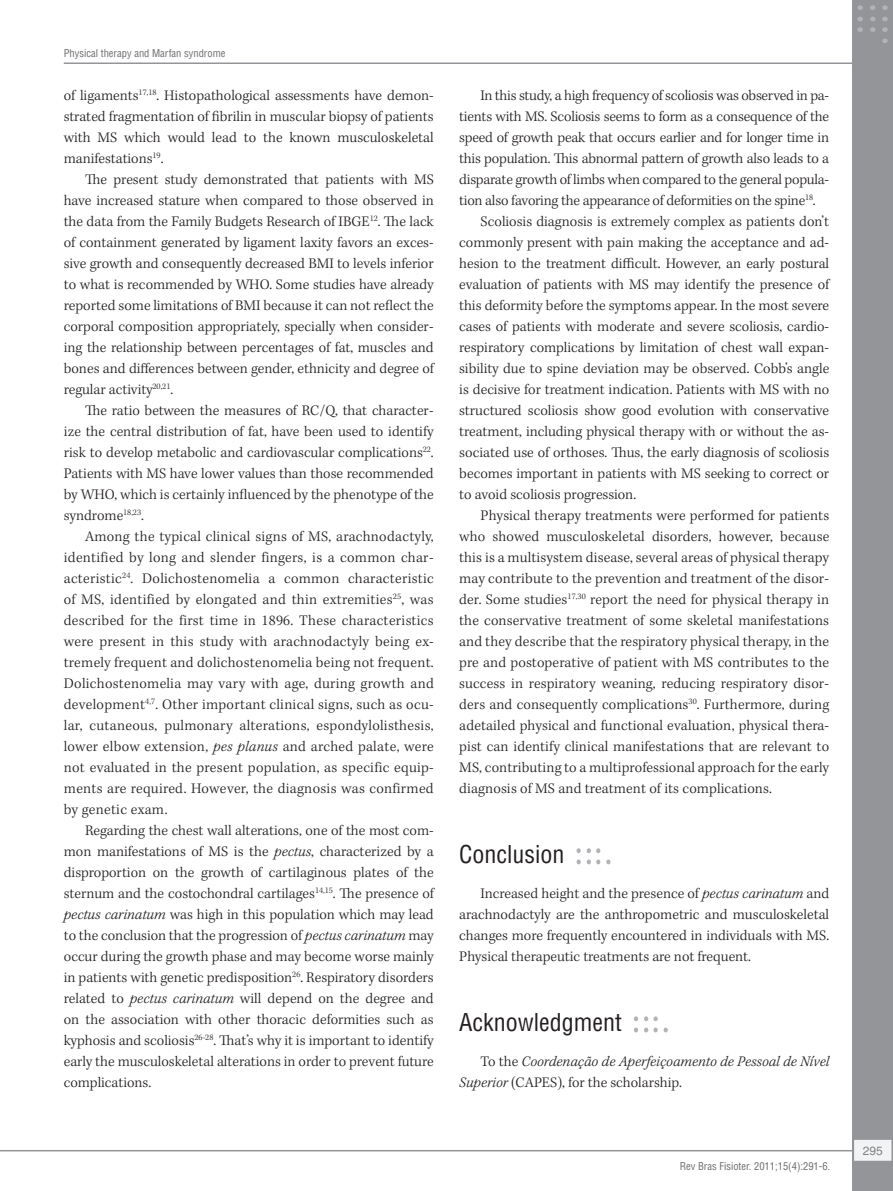
<style>
.page{position:relative;width:893px;height:1191px;background:#fff}
.page>*{position:absolute;margin:0;border:0;box-sizing:border-box;transform-origin:0 0}
.z04_0_Sub1{font:condensed 24px "Helvetica LT Std";color:#231f20}
.z05_0_texto_txt{font:300 15px/21px "Kepler Std";color:#231f20;text-align:justify}
.z05_0_texto_txt-2{font:italic 300 15px/21px "Kepler Std";letter-spacing:.005em;color:#231f20}
.t1{font:12px "Helvetica LT Std";color:#808285}
.t2{font:condensed 10.5px "Helvetica LT Std";color:#6c6d70}
.s1{font-style:italic}
.s2{font-style:normal}
</style>
<div class="page">
<svg style="left:606px;top:859px;width:4px;height:5px"></svg>
<svg style="left:587px;top:859px;width:13px;height:5px"></svg>
<svg style="left:577px;top:859px;width:4px;height:5px"></svg>
<svg style="left:587px;top:848px;width:13px;height:5px"></svg>
<svg style="left:577px;top:848px;width:4px;height:5px"></svg>
<svg style="left:664px;top:1027px;width:4px;height:5px"></svg>
<svg style="left:644px;top:1027px;width:14px;height:5px"></svg>
<svg style="left:634px;top:1027px;width:4px;height:5px"></svg>
<svg style="left:644px;top:1016px;width:14px;height:5px"></svg>
<svg style="left:634px;top:1016px;width:4px;height:5px"></svg>
<hr style="left:0;top:1150px;width:879px;height:1px;background:#939598">
<hr style="left:64px;top:62px;width:810px;height:2px;background:#939598">
<div style="left:853px;top:0;width:40px;height:1191px;background:#939598"></div>
<div style="left:853px;top:1139px;width:39px;height:22px;background:#f2f3f4"></div>
<div style="left:853px;top:1138px;width:40px;height:24px;border:2px solid #939598"></div>
<svg style="left:857px;top:27px;width:6px;height:5px"></svg>
<svg style="left:857px;top:17px;width:6px;height:4px"></svg>
<svg style="left:857px;top:5px;width:6px;height:5px"></svg>
<svg style="left:870px;top:27px;width:5px;height:5px"></svg>
<svg style="left:870px;top:17px;width:5px;height:4px"></svg>
<svg style="left:870px;top:5px;width:5px;height:5px"></svg>
<svg style="left:882px;top:27px;width:6px;height:5px"></svg>
<svg style="left:882px;top:38px;width:6px;height:5px"></svg>
<svg style="left:882px;top:17px;width:6px;height:4px"></svg>
<svg style="left:882px;top:5px;width:6px;height:5px"></svg>
<p class="t2" style="left:64px;top:46px;width:163px">Physical therapy and Marfan syndrome</p>
<p class="z05_0_texto_txt" style="left:64px;top:85px;width:371px">of ligaments<sup>17,18</sup>. Histopathological assessments have demon&shy;strated fragmentation of fibrilin in muscular biopsy of patients with MS which would lead to the known musculoskeletal manifestations<sup>19</sup>.</p>
<p class="z05_0_texto_txt" style="left:64px;top:169px;width:371px;text-indent:21px">The present study demonstrated that patients with MS have increased stature when compared to those observed in the data from the Family Budgets Research of IBGE<sup>12</sup>. The lack of containment generated by ligament laxity favors an exces&shy;sive growth and consequently decreased BMI to levels inferior to what is recommended by WHO. Some studies have already reported some limitations of BMI because it can not reflect the corporal composition appropriately, specially when consider&shy;ing the relationship between percentages of fat, muscles and bones and differences between gender, ethnicity and degree of regular activity<sup>20,21</sup>.</p>
<p class="z05_0_texto_txt" style="left:64px;top:400px;width:371px;text-indent:21px">The ratio between the measures of RC/Q, that character&shy;ize the central distribution of fat, have been used to identify risk to develop metabolic and cardiovascular complications<sup>22</sup>.<br>Patients with MS have lower values than those recommended by WHO, which is certainly influenced by the phenotype of the syndrome<sup>18,23</sup>.</p>
<p class="z05_0_texto_txt" style="left:64px;top:526px;width:371px;text-indent:21px">Among the typical clinical signs of MS, arachnodactyly, identified by long and slender fingers, is a common char&shy;acteristic<sup>24</sup>. Dolichostenomelia a common characteristic of MS, identified by elongated and thin extremities<sup>25</sup>, was described for the first time in 1896. These characteristics were present in this study with arachnodactyly being ex&shy;tremely frequent and dolichostenomelia being not frequent.<br>Dolichostenomelia may vary with age, during growth and development<sup>4,7</sup>. Other important clinical signs, such as ocu&shy;lar, cutaneous, pulmonary alterations, espondylolisthesis, lower elbow extension, <span class="s1">pes planus</span> and arched palate, were not evaluated in the present population, as specific equip&shy;ments are required. However, the diagnosis was confirmed by genetic exam.</p>
<p class="z05_0_texto_txt" style="left:64px;top:820px;width:371px;text-indent:21px">Regarding the chest wall alterations, one of the most com&shy;mon manifestations of MS is the <span class="s1">pectus</span>, characterized by a disproportion on the growth of cartilaginous plates of the sternum and the costochondral cartilages<sup>14,15</sup>. The presence of <span class="s1">pectus carinatum</span> was high in this population which may lead to the conclusion that the progression of <span class="s1">pectus carinatum</span> may occur during the growth phase and may become worse mainly in patients with genetic predisposition<sup>26</sup>. Respiratory disorders related to <span class="s1">pectus carinatum</span> will depend on the degree and on the association with other thoracic deformities such as kyphosis and scoliosis<sup>26-28</sup>. That’s why it is important to identify early the musculoskeletal alterations in order to prevent future complications.</p>
<p class="z05_0_texto_txt" style="left:459px;top:85px;width:371px;text-indent:21px">In this study, a high frequency of scoliosis was observed in pa&shy;tients with MS. Scoliosis seems to form as a consequence of the speed of growth peak that occurs earlier and for longer time in this population. This abnormal pattern of growth also leads to a disparate growth of limbs when compared to the general popula&shy;tion also favoring the appearance of deformities on the spine<sup>18</sup>.</p>
<p class="z05_0_texto_txt" style="left:459px;top:211px;width:371px;text-indent:21px">Scoliosis diagnosis is extremely complex as patients don’t commonly present with pain making the acceptance and ad&shy;hesion to the treatment difficult. However, an early postural evaluation of patients with MS may identify the presence of this deformity before the symptoms appear. In the most severe cases of patients with moderate and severe scoliosis, cardio&shy;respiratory complications by limitation of chest wall expan&shy;sibility due to spine deviation may be observed. Cobb’s angle is decisive for treatment indication. Patients with MS with no structured scoliosis show good evolution with conservative treatment, including physical therapy with or without the as&shy;sociated use of orthoses. Thus, the early diagnosis of scoliosis becomes important in patients with MS seeking to correct or to avoid scoliosis progression.</p>
<p class="z05_0_texto_txt" style="left:459px;top:505px;width:371px;text-indent:21px">Physical therapy treatments were performed for patients who showed musculoskeletal disorders, however, because this is a multisystem disease, several areas of physical therapy may contribute to the prevention and treatment of the disor&shy;der. Some studies<sup>17,30</sup> report the need for physical therapy in the conservative treatment of some skeletal manifestations and they describe that the respiratory physical therapy, in the pre and postoperative of patient with MS contributes to the success in respiratory weaning, reducing respiratory disor&shy;ders and consequently complications<sup>30</sup>. Furthermore, during adetailed physical and functional evaluation, physical thera&shy;pist can identify clinical manifestations that are relevant to MS, contributing to a multiprofessional approach for the early diagnosis of MS and treatment of its complications.</p>
<p class="z04_0_Sub1" style="left:459px;top:839px;width:107px">Conclusion</p>
<p class="z05_0_texto_txt" style="left:459px;top:883px;width:371px;text-indent:21px">Increased height and the presence of <span class="s1">pectus carinatum</span> and arachnodactyly are the anthropometric and musculoskeletal changes more frequently encountered in individuals with MS.<br>Physical therapeutic treatments are not frequent.</p>
<p class="z04_0_Sub1" style="left:459px;top:1007px;width:164px">Acknowledgment</p>
<p class="z05_0_texto_txt-2" style="left:459px;top:1051px;width:371px;text-indent:21px"><span class="s2">To the</span> Coordenação de Aperfeiçoamento de Pessoal de Nível<br>Superior <span class="s2">(CAPES), for the scholarship.</span></p>
<p class="t2" style="left:680px;top:1160px;width:152px">Rev Bras Fisioter. 2011;15(4):291-6.</p>
<p class="t1" style="left:863px;top:1143px;width:22px">295</p>
</div>
